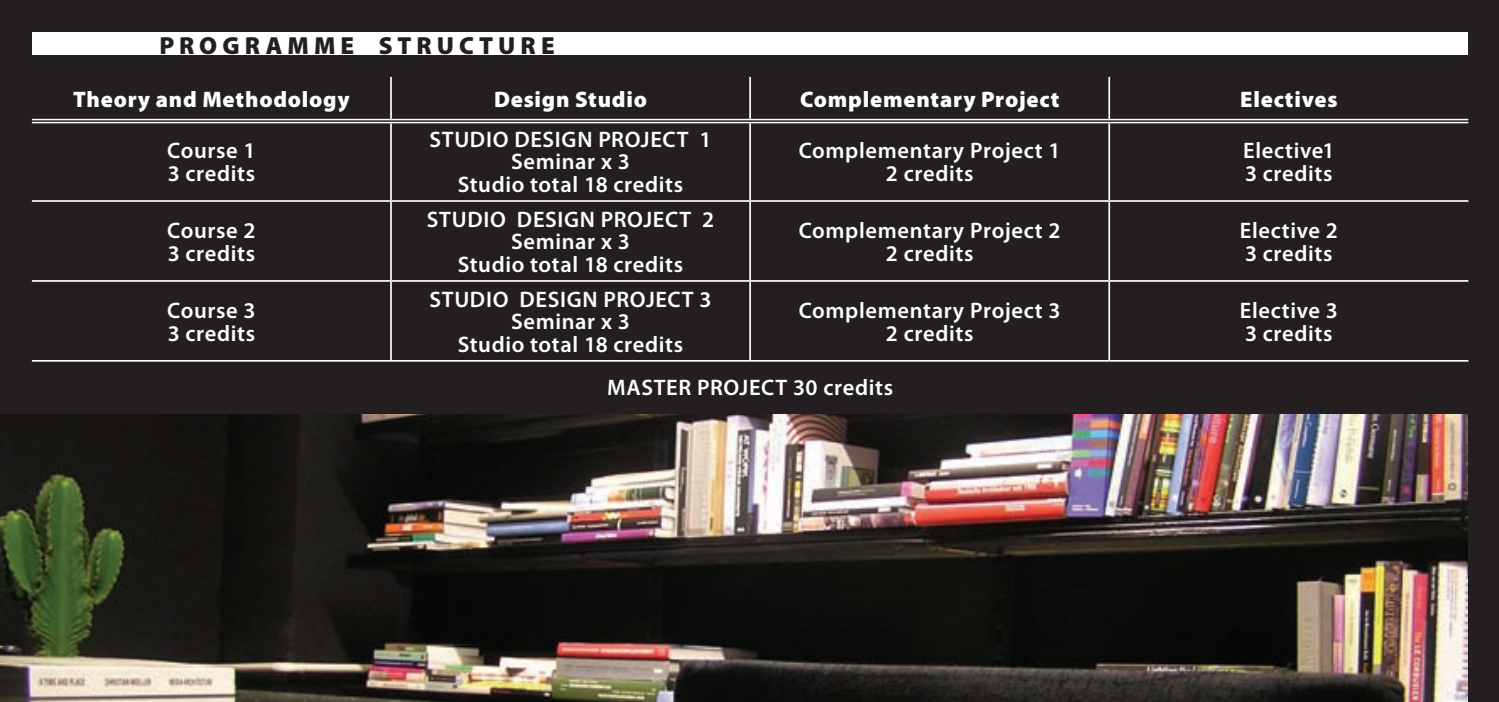
<style>
.page{position:relative;width:1499px;height:702px;background:#231f20}
.page>*{position:absolute;margin:0;border:0;box-sizing:border-box;transform-origin:0 0}
.proba_aaa{font:900 24.75px "Myriad Pro";letter-spacing:.205em;color:#231f20}
.t1{font:600 22.5px "Myriad Pro";letter-spacing:.025em;color:#fff}
.t2{font:900 22.5px "Myriad Pro";letter-spacing:.035em;color:#fff}
</style>
<div class="page">
<div style="left:32px;top:32px;width:1435px;height:22px;background:#fff"></div>
<img style="left:0;top:414px;width:1467px;height:288px">
<svg style="left:32px;top:120px;width:359px;height:2px"></svg>
<svg style="left:391px;top:120px;width:359px;height:2px"></svg>
<svg style="left:750px;top:120px;width:359px;height:2px"></svg>
<svg style="left:1109px;top:120px;width:359px;height:2px"></svg>
<hr style="left:390px;top:77px;width:2px;height:42px;background:#fff">
<hr style="left:749px;top:77px;width:2px;height:42px;background:#fff">
<hr style="left:1108px;top:77px;width:2px;height:42px;background:#fff">
<hr style="left:390px;top:123px;width:2px;height:77px;background:#fff">
<hr style="left:749px;top:123px;width:2px;height:77px;background:#fff">
<hr style="left:1108px;top:123px;width:2px;height:77px;background:#fff">
<hr style="left:32px;top:200px;width:359px;height:2px;background:#fff">
<hr style="left:391px;top:200px;width:359px;height:2px;background:#fff">
<hr style="left:390px;top:202px;width:2px;height:78px;background:#fff">
<hr style="left:750px;top:200px;width:359px;height:2px;background:#fff">
<hr style="left:749px;top:202px;width:2px;height:78px;background:#fff">
<hr style="left:1109px;top:200px;width:359px;height:2px;background:#fff">
<hr style="left:1108px;top:202px;width:2px;height:78px;background:#fff">
<hr style="left:32px;top:280px;width:359px;height:2px;background:#fff">
<hr style="left:391px;top:280px;width:359px;height:2px;background:#fff">
<hr style="left:390px;top:282px;width:2px;height:78px;background:#fff">
<hr style="left:750px;top:280px;width:359px;height:2px;background:#fff">
<hr style="left:749px;top:282px;width:2px;height:78px;background:#fff">
<hr style="left:1109px;top:280px;width:359px;height:2px;background:#fff">
<hr style="left:1108px;top:282px;width:2px;height:78px;background:#fff">
<hr style="left:32px;top:360px;width:359px;height:1px;background:#fff">
<hr style="left:391px;top:360px;width:359px;height:1px;background:#fff">
<hr style="left:750px;top:360px;width:359px;height:1px;background:#fff">
<hr style="left:1109px;top:360px;width:359px;height:1px;background:#fff">
<hr style="left:32px;top:119px;width:359px;height:1px;background:#fff">
<hr style="left:32px;top:122px;width:359px;height:1px;background:#fff">
<hr style="left:391px;top:119px;width:359px;height:1px;background:#fff">
<hr style="left:391px;top:122px;width:359px;height:1px;background:#fff">
<hr style="left:750px;top:119px;width:359px;height:1px;background:#fff">
<hr style="left:750px;top:122px;width:359px;height:1px;background:#fff">
<hr style="left:1109px;top:119px;width:359px;height:1px;background:#fff">
<hr style="left:1109px;top:122px;width:359px;height:1px;background:#fff">
<p class="proba_aaa" style="left:159px;top:32px;width:397px">PROGRAMME STRUCTURE</p>
<p class="t2" style="left:73px;top:87px;width:278px">Theory and Methodology</p>
<p class="t2" style="left:494px;top:87px;width:154px">Design Studio</p>
<p class="t2" style="left:800px;top:87px;width:261px">Complementary Project</p>
<p class="t2" style="left:1240px;top:87px;width:99px">Electives</p>
<p class="t1" style="left:167px;top:138px;width:90px">Course 1</p>
<p class="t1" style="left:168px;top:161px;width:89px">3 credits</p>
<p class="t1" style="left:429px;top:127px;width:284px">STUDIO DESIGN PROJECT 1</p>
<p class="t1" style="left:511px;top:149px;width:120px">Seminar x 3</p>
<p class="t1" style="left:458px;top:172px;width:227px">Studio total 18 credits</p>
<p class="t1" style="left:799px;top:138px;width:263px">Complementary Project 1</p>
<p class="t1" style="left:886px;top:161px;width:89px">2 credits</p>
<p class="t1" style="left:1243px;top:138px;width:93px">Elective1</p>
<p class="t1" style="left:1245px;top:161px;width:89px">3 credits</p>
<p class="t1" style="left:167px;top:218px;width:90px">Course 2</p>
<p class="t1" style="left:168px;top:241px;width:89px">3 credits</p>
<p class="t1" style="left:167px;top:298px;width:90px">Course 3</p>
<p class="t1" style="left:168px;top:320px;width:89px">3 credits</p>
<p class="t1" style="left:427px;top:207px;width:289px">STUDIO DESIGN PROJECT 2</p>
<p class="t1" style="left:511px;top:229px;width:120px">Seminar x 3</p>
<p class="t1" style="left:458px;top:252px;width:227px">Studio total 18 credits</p>
<p class="t1" style="left:429px;top:287px;width:284px">STUDIO DESIGN PROJECT 3</p>
<p class="t1" style="left:511px;top:309px;width:120px">Seminar x 3</p>
<p class="t1" style="left:458px;top:332px;width:227px">Studio total 18 credits</p>
<p class="t1" style="left:799px;top:218px;width:263px">Complementary Project 2</p>
<p class="t1" style="left:886px;top:241px;width:89px">2 credits</p>
<p class="t1" style="left:799px;top:298px;width:263px">Complementary Project 3</p>
<p class="t1" style="left:886px;top:320px;width:89px">2 credits</p>
<p class="t1" style="left:607px;top:375px;width:288px">MASTER PROJECT 30 credits</p>
<p class="t1" style="left:1240px;top:218px;width:100px">Elective 2</p>
<p class="t1" style="left:1245px;top:241px;width:89px">3 credits</p>
<p class="t1" style="left:1240px;top:298px;width:100px">Elective 3</p>
<p class="t1" style="left:1245px;top:320px;width:89px">3 credits</p>
</div>
